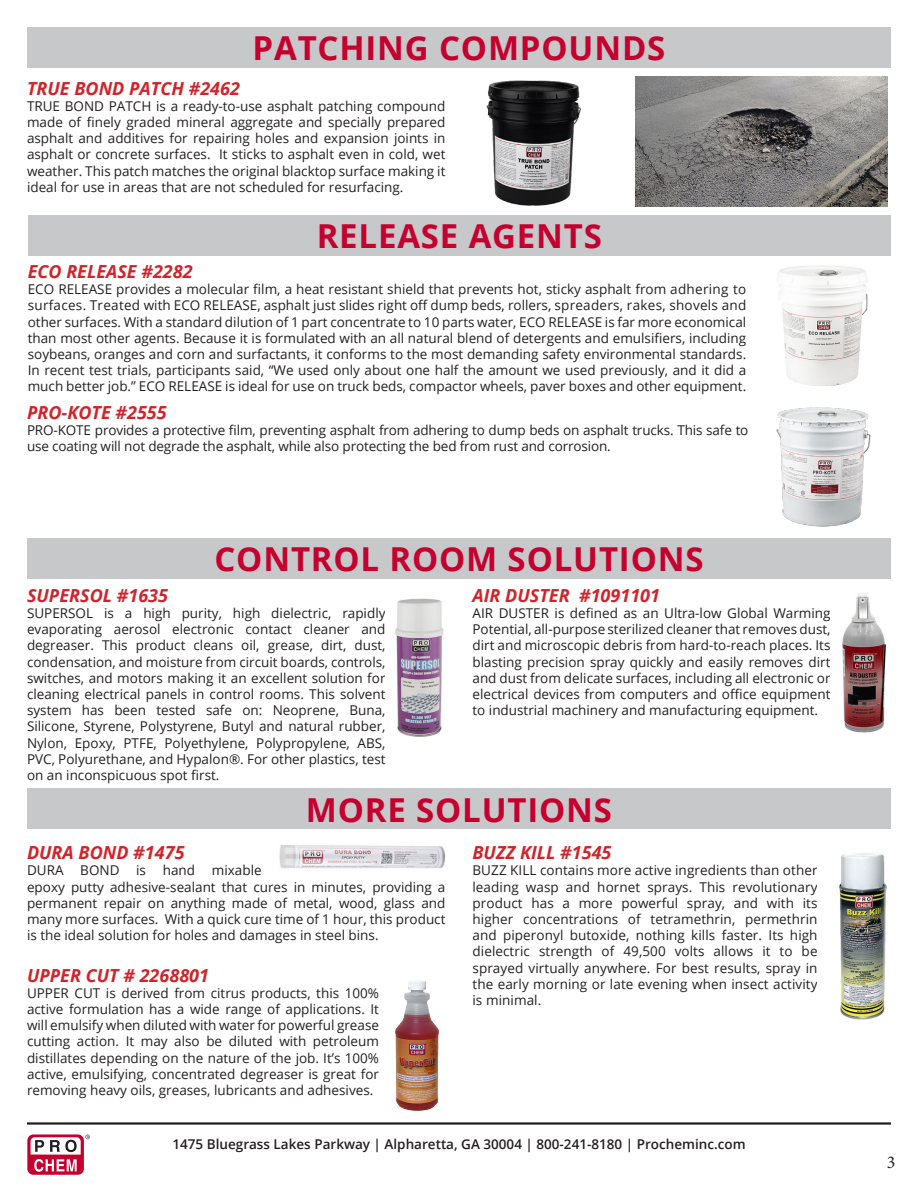
<style>
.page{position:relative;width:918px;height:1188px;background:#fff}
.page>*{position:absolute;margin:0;border:0;box-sizing:border-box;transform-origin:0 0}
.t1{font:700 33px "Open Sans";letter-spacing:.025em;color:#c5002e}
.t2{font:italic 700 18px "Open Sans";color:#d1232a}
.t3{font:18px "Minion Pro";color:#231f20}
.t4{font:13.5px/16.2px "Open Sans";color:#231f20;text-align:justify}
.t5{font:600 13.5px "Open Sans";color:#231f20}
</style>
<div class="page">
<div style="left:27px;top:1134px;width:57px;height:41px;background:#c5002e;border-radius:6px"></div>
<svg style="left:31px;top:1135px;width:59px;height:37px"></svg>
<hr style="left:27px;top:1122px;width:864px;height:3px;background:#231f20">
<div style="left:29px;top:215px;width:862px;height:41px;background:#c7c8ca"></div>
<div style="left:28px;top:538px;width:863px;height:41px;background:#c7c8ca"></div>
<div style="left:28px;top:789px;width:863px;height:40px;background:#c7c8ca"></div>
<img style="left:777px;top:265px;width:91px;height:121px">
<img style="left:776px;top:407px;width:95px;height:120px">
<img style="left:395px;top:598px;width:49px;height:139px">
<img style="left:279px;top:844px;width:166px;height:25px">
<img style="left:395px;top:980px;width:44px;height:131px">
<img style="left:839px;top:853px;width:48px;height:167px">
<img style="left:842px;top:593px;width:45px;height:140px">
<div style="left:28px;top:27px;width:863px;height:41px;background:#c7c8ca"></div>
<img style="left:636px;top:77px;width:251px;height:129px">
<img style="left:486px;top:80px;width:95px;height:126px">
<p class="t1" style="left:253px;top:25px;width:414px">PATCHING COMPOUNDS</p>
<p class="t2" style="left:27px;top:75px;width:215px">TRUE BOND PATCH #2462</p>
<p class="t4" style="left:27px;top:97px;width:420px">TRUE BOND PATCH is a ready-to-use asphalt patching compound made of finely graded mineral aggregate and specially prepared asphalt and additives for repairing holes and expansion joints in asphalt or concrete surfaces. It sticks to asphalt even in cold, wet weather. This patch matches the original blacktop surface making it ideal for use in areas that are not scheduled for resurfacing.</p>
<p class="t1" style="left:317px;top:213px;width:287px">RELEASE AGENTS</p>
<p class="t2" style="left:28px;top:259px;width:166px">ECO RELEASE #2282</p>
<p class="t4" style="left:28px;top:281px;width:720px">ECO RELEASE provides a molecular film, a heat resistant shield that prevents hot, sticky asphalt from adhering to surfaces. Treated with ECO RELEASE, asphalt just slides right off dump beds, rollers, spreaders, rakes, shovels and other surfaces. With a standard dilution of 1 part concentrate to 10 parts water, ECO RELEASE is far more economical than most other agents. Because it is formulated with an all natural blend of detergents and emulsifiers, including soybeans, oranges and corn and surfactants, it conforms to the most demanding safety environmental standards.<br>In recent test trials, participants said, “We used only about one half the amount we used previously, and it did a much better job.” ECO RELEASE is ideal for use on truck beds, compactor wheels, paver boxes and other equipment.</p>
<p class="t2" style="left:27px;top:399px;width:141px">PRO-KOTE #2555</p>
<p class="t4" style="left:27px;top:421px;width:723px">PRO-KOTE provides a protective film, preventing asphalt from adhering to dump beds on asphalt trucks. This safe to use coating will not degrade the asphalt, while also protecting the bed from rust and corrosion.</p>
<p class="t1" style="left:214px;top:536px;width:491px">CONTROL ROOM SOLUTIONS</p>
<p class="t2" style="left:27px;top:583px;width:143px">SUPERSOL #1635</p>
<p class="t4" style="left:27px;top:605px;width:360px">SUPERSOL is a high purity, high dielectric, rapidly evaporating aerosol electronic contact cleaner and degreaser. This product cleans oil, grease, dirt, dust, condensation, and moisture from circuit boards, controls, switches, and motors making it an excellent solution for cleaning electrical panels in control rooms. This solvent system has been tested safe on: Neoprene, Buna, Silicone, Styrene, Polystyrene, Butyl and natural rubber, Nylon, Epoxy, PTFE, Polyethylene, Polypropylene, ABS, PVC, Polyurethane, and Hypalon®. For other plastics, test on an inconspicuous spot first.</p>
<p class="t2" style="left:472px;top:583px;width:189px">AIR DUSTER #1091101</p>
<p class="t4" style="left:472px;top:605px;width:360px">AIR DUSTER is defined as an Ultra-low Global Warming Potential, all-purpose sterilized cleaner that removes dust, dirt and microscopic debris from hard-to-reach places. Its blasting precision spray quickly and easily removes dirt and dust from delicate surfaces, including all electronic or electrical devices from computers and office equipment to industrial machinery and manufacturing equipment.</p>
<p class="t1" style="left:306px;top:786px;width:308px">MORE SOLUTIONS</p>
<p class="t2" style="left:27px;top:840px;width:159px">DURA BOND #1475</p>
<p class="t4" style="left:27px;top:862px;width:420px;text-align:left">DURA BOND is hand mixable<br>epoxy putty adhesive-sealant that cures in minutes, providing a permanent repair on anything made of metal, wood, glass and many more surfaces. With a quick cure time of 1 hour, this product is the ideal solution for holes and damages in steel bins.</p>
<p class="t2" style="left:27px;top:962px;width:184px">UPPER CUT # 2268801</p>
<p class="t4" style="left:27px;top:984px;width:354px">UPPER CUT is derived from citrus products, this 100% active formulation has a wide range of applications. It will emulsify when diluted with water for powerful grease cutting action. It may also be diluted with petroleum distillates depending on the nature of the job. It’s 100% active, emulsifying, concentrated degreaser is great for removing heavy oils, greases, lubricants and adhesives.</p>
<p class="t2" style="left:472px;top:840px;width:141px">BUZZ KILL #1545</p>
<p class="t4" style="left:472px;top:862px;width:347px">BUZZ KILL contains more active ingredients than other leading wasp and hornet sprays. This revolutionary product has a more powerful spray, and with its higher concentrations of tetramethrin, permethrin and piperonyl butoxide, nothing kills faster. Its high dielectric strength of 49,500 volts allows it to be sprayed virtually anywhere. For best results, spray in the early morning or late evening when insect activity is minimal.</p>
<p class="t5" style="left:172px;top:1135px;width:575px">1475 Bluegrass Lakes Parkway | Alpharetta, GA 30004 | 800-241-8180 | Procheminc.com</p>
<h2 class="t3" style="left:887px;top:1150px;width:10px">3</h2>
</div>
